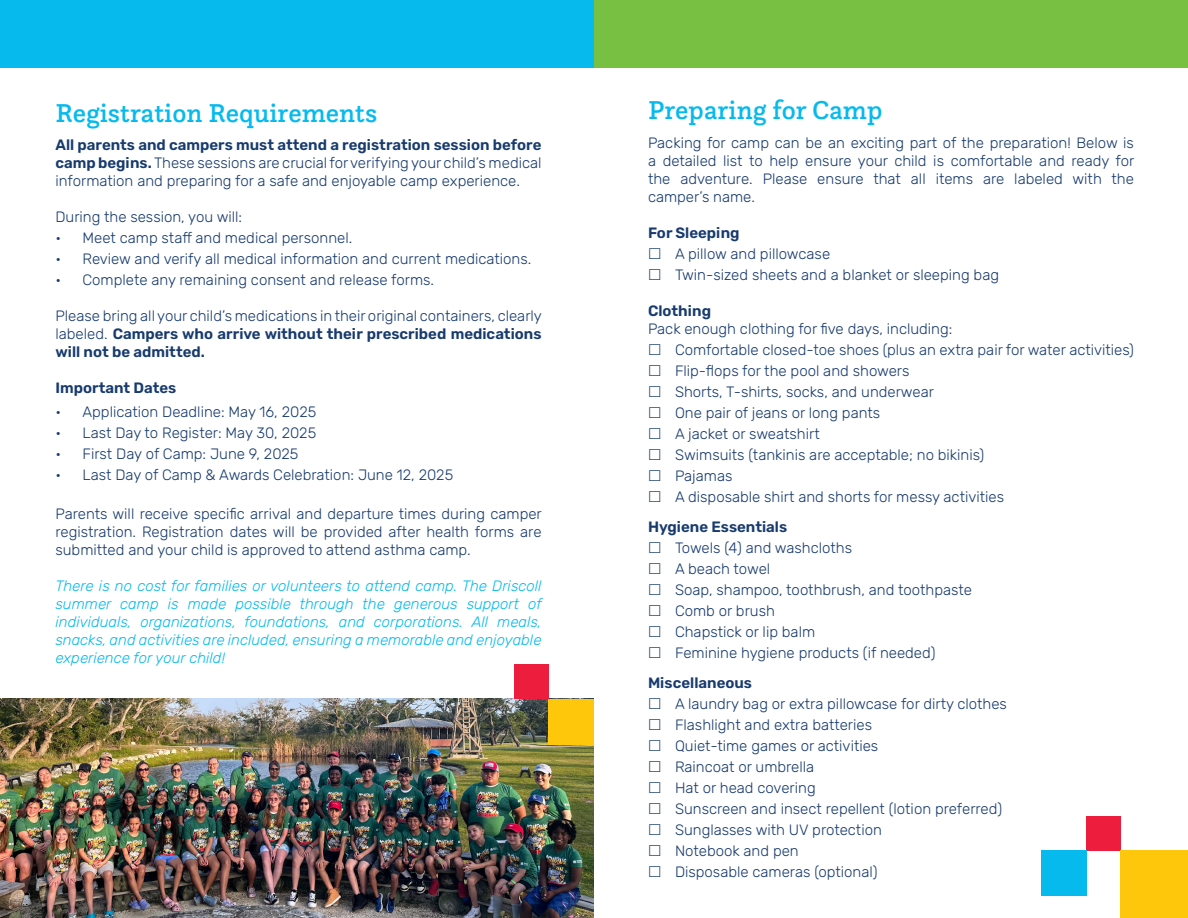
<style>
.page{position:relative;width:1188px;height:918px;background:#fff}
.page>*{position:absolute;margin:0;border:0;box-sizing:border-box;transform-origin:0 0}
.t1{font:500 27px "Questa Slab";color:#06baed}
.t2{font:300 15px/18px "Rubik";color:#183b6e;text-align:justify}
.t3{font:italic 300 15px/18px "Rubik";color:#06baed;text-align:justify}
.t4{font:600 15px "Rubik";color:#183b6e}
.s1{font-weight:600}
</style>
<div class="page">
<img style="left:0;top:699px;width:594px;height:219px">
<div style="left:0;top:0;width:594px;height:68px;background:#06baed"></div>
<div style="left:594px;top:0;width:594px;height:68px;background:#78c042"></div>
<div style="left:1086px;top:816px;width:34px;height:34px;background:#ed1d3e"></div>
<div style="left:1041px;top:850px;width:45px;height:46px;background:#06baed"></div>
<div style="left:1120px;top:850px;width:68px;height:68px;background:#fec70c"></div>
<div style="left:515px;top:665px;width:34px;height:34px;background:#ed1d3e"></div>
<div style="left:549px;top:699px;width:45px;height:45px;background:#fec70c"></div>
<p class="t1" style="left:56px;top:96px;width:323px">Registration Requirements</p>
<p class="t2" style="left:56px;top:137px;width:488px"><span class="s1">All parents and campers must attend a registration session before camp begins.</span> These sessions are crucial for verifying your child’s medical information and preparing for a safe and enjoyable camp experience.</p>
<p class="t2" style="left:56px;top:209px;width:188px">During the session, you will:</p>
<p class="t2" style="left:56px;top:230px;width:298px">• Meet camp staff and medical personnel.</p>
<p class="t2" style="left:56px;top:251px;width:477px">• Review and verify all medical information and current medications.</p>
<p class="t2" style="left:56px;top:272px;width:380px">• Complete any remaining consent and release forms.</p>
<p class="t2" style="left:56px;top:308px;width:488px">Please bring all your child’s medications in their original containers, clearly labeled. <span class="s1">Campers who arrive without their prescribed medications will not be admitted.</span></p>
<p class="t4" style="left:56px;top:380px;width:122px">Important Dates</p>
<p class="t2" style="left:56px;top:404px;width:262px">• Application Deadline: May 16, 2025</p>
<p class="t2" style="left:56px;top:425px;width:262px">• Last Day to Register: May 30, 2025</p>
<p class="t2" style="left:56px;top:446px;width:245px">• First Day of Camp: June 9, 2025</p>
<p class="t2" style="left:56px;top:467px;width:399px">• Last Day of Camp &amp; Awards Celebration: June 12, 2025</p>
<p class="t2" style="left:56px;top:506px;width:488px">Parents will receive specific arrival and departure times during camper registration. Registration dates will be provided after health forms are submitted and your child is approved to attend asthma camp.</p>
<p class="t3" style="left:56px;top:578px;width:488px">There is no cost for families or volunteers to attend camp. The Driscoll summer camp is made possible through the generous support of individuals, organizations, foundations, and corporations. All meals, snacks, and activities are included, ensuring a memorable and enjoyable experience for your child!</p>
<p class="t1" style="left:648px;top:93px;width:236px">Preparing for Camp</p>
<p class="t2" style="left:648px;top:134px;width:488px">Packing for camp can be an exciting part of the preparation! Below is a detailed list to help ensure your child is comfortable and ready for the adventure. Please ensure that all items are labeled with the camper’s name.</p>
<p class="t4" style="left:648px;top:225px;width:93px">For Sleeping</p>
<p class="t2" style="left:675px;top:245px;width:157px">A pillow and pillowcase</p>
<p class="t2" style="left:675px;top:266px;width:326px">Twin-sized sheets and a blanket or sleeping bag</p>
<p class="t4" style="left:648px;top:303px;width:65px">Clothing</p>
<p class="t2" style="left:648px;top:320px;width:306px">Pack enough clothing for five days, including:</p>
<p class="t2" style="left:675px;top:341px;width:460px">Comfortable closed-toe shoes (plus an extra pair for water activities)</p>
<p class="t2" style="left:675px;top:362px;width:236px">Flip-flops for the pool and showers</p>
<p class="t2" style="left:675px;top:383px;width:261px">Shorts, T-shirts, socks, and underwear</p>
<p class="t2" style="left:675px;top:404px;width:207px">One pair of jeans or long pants</p>
<p class="t2" style="left:675px;top:425px;width:146px">A jacket or sweatshirt</p>
<p class="t2" style="left:675px;top:446px;width:311px">Swimsuits (tankinis are acceptable; no bikinis)</p>
<p class="t2" style="left:675px;top:467px;width:59px">Pajamas</p>
<p class="t2" style="left:675px;top:488px;width:331px">A disposable shirt and shorts for messy activities</p>
<p class="t4" style="left:648px;top:519px;width:141px">Hygiene Essentials</p>
<p class="t2" style="left:675px;top:539px;width:179px">Towels (4) and washcloths</p>
<p class="t2" style="left:675px;top:560px;width:97px">A beach towel</p>
<p class="t2" style="left:675px;top:581px;width:299px">Soap, shampoo, toothbrush, and toothpaste</p>
<p class="t2" style="left:675px;top:602px;width:101px">Comb or brush</p>
<p class="t2" style="left:675px;top:623px;width:142px">Chapstick or lip balm</p>
<p class="t2" style="left:675px;top:644px;width:262px">Feminine hygiene products (if needed)</p>
<p class="t4" style="left:648px;top:675px;width:106px">Miscellaneous</p>
<p class="t2" style="left:675px;top:695px;width:334px">A laundry bag or extra pillowcase for dirty clothes</p>
<p class="t2" style="left:675px;top:716px;width:199px">Flashlight and extra batteries</p>
<p class="t2" style="left:675px;top:737px;width:205px">Quiet-time games or activities</p>
<p class="t2" style="left:675px;top:758px;width:141px">Raincoat or umbrella</p>
<p class="t2" style="left:675px;top:779px;width:142px">Hat or head covering</p>
<p class="t2" style="left:675px;top:800px;width:329px">Sunscreen and insect repellent (lotion preferred)</p>
<p class="t2" style="left:675px;top:821px;width:208px">Sunglasses with UV protection</p>
<p class="t2" style="left:675px;top:842px;width:125px">Notebook and pen</p>
<p class="t2" style="left:675px;top:863px;width:204px">Disposable cameras (optional)</p>
</div>
